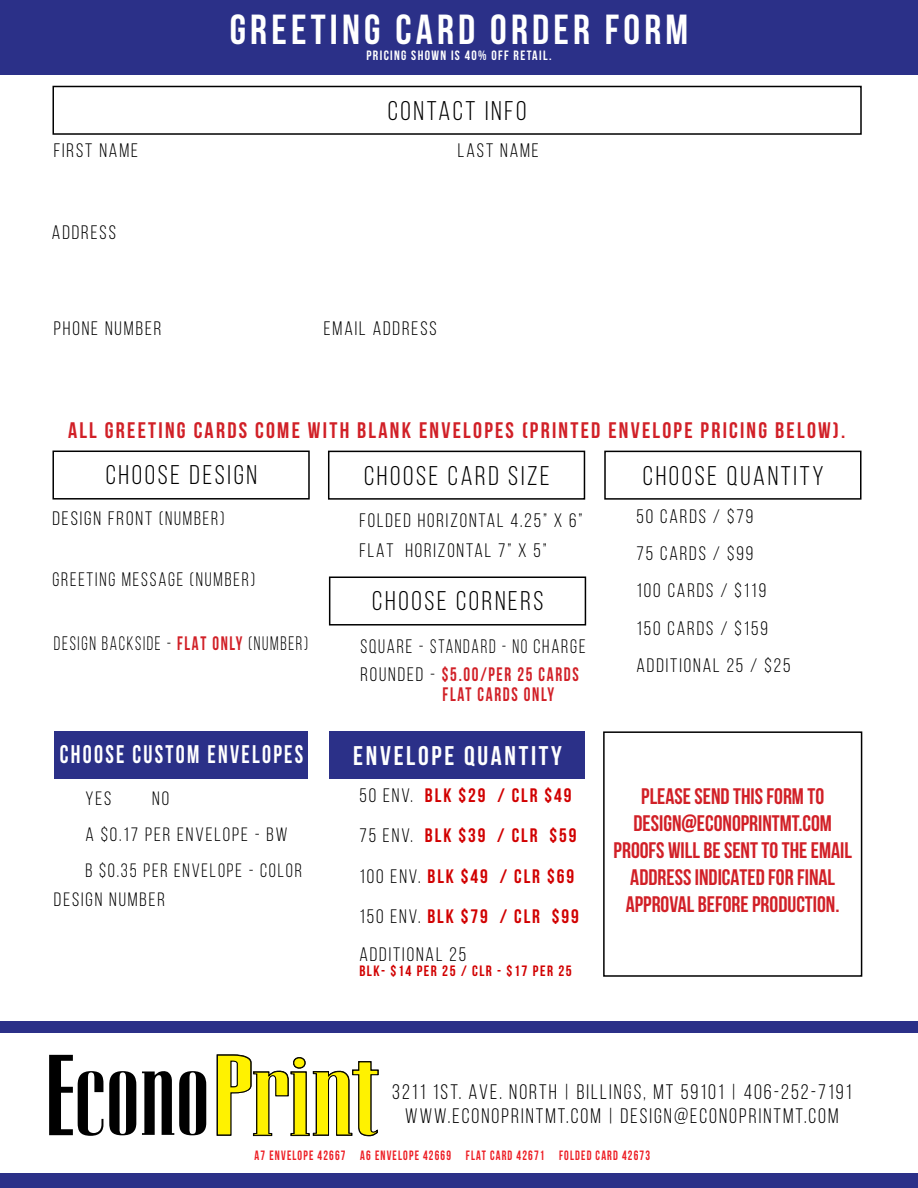
<style>
.page{position:relative;width:918px;height:1188px;background:#fff}
.page>*{position:absolute;margin:0;border:0;box-sizing:border-box;transform-origin:0 0}
.t1{font:700 42px "Bebas Neue";letter-spacing:.1em;color:#fff}
.t2{font:27px "Bebas Neue";letter-spacing:.1em;color:#000}
.t3{font:700 27px "Bebas Neue";letter-spacing:.1em;color:#fff}
.t4{font:700 25.5px "Bebas Neue";letter-spacing:.1em;color:#fff;scale:.89 1}
.t5{font:700 22.5px/27px "Bebas Neue";color:#d12027;text-align:center}
.t6{font:700 22.5px "Bebas Neue";letter-spacing:.1em;color:#d12027}
.t7{font:21px/24px "Bebas Neue";letter-spacing:.1em;color:#000;text-align:center}
.t8{font:19.5px/37.2px "Bebas Neue";letter-spacing:.1em;color:#000}
.t9{font:700 19.5px/40.3px "Bebas Neue";letter-spacing:.1em;color:#d10000}
.t10{font:19.5px/27.8px "Bebas Neue";letter-spacing:.1em;color:#000;scale:.95 1}
.t11{font:19.5px "Bebas Neue";letter-spacing:.1em;color:#000;scale:.86 1}
.t12{font:19.5px "Bebas Neue";letter-spacing:.1em;color:#000;scale:.94 1}
.t13{font:700 19.5px "Bebas Neue";letter-spacing:.1em;color:#d12027;scale:.87 1}
.t14{font:19.35px/36px "Bebas Neue";letter-spacing:.1em;color:#000}
.t15{font:700 15px "Bebas Neue";letter-spacing:.1em;color:#d10000}
.t16{font:700 13.5px "Bebas Neue";letter-spacing:.1em;color:#ed1d24;scale:.87 1}
.t17{font:700 13.5px "Bebas Neue";letter-spacing:.1em;color:#fff}
.s1{font-weight:700;color:#d12027}
.s2{font-weight:400;color:#000}
</style>
<div class="page">
<div style="left:0;top:0;width:918px;height:74px;background:#2b3088"></div>
<div style="left:0;top:1173px;width:918px;height:15px;background:#2b3088"></div>
<div style="left:0;top:1021px;width:918px;height:12px;background:#2b3088"></div>
<div style="left:52px;top:86px;width:810px;height:49px;border:2px solid #000"></div>
<div style="left:604px;top:451px;width:258px;height:49px;border:2px solid #000"></div>
<svg style="left:217px;top:1054px;width:162px;height:83px"></svg>
<svg style="left:109px;top:1071px;width:27px;height:64px"></svg>
<svg style="left:142px;top:1071px;width:64px;height:64px"></svg>
<svg style="left:49px;top:1055px;width:54px;height:81px"></svg>
<div style="left:329px;top:731px;width:256px;height:48px;background:#2b3088"></div>
<div style="left:52px;top:451px;width:258px;height:49px;border:2px solid #000"></div>
<div style="left:328px;top:451px;width:257px;height:49px;border:2px solid #000"></div>
<div style="left:329px;top:577px;width:257px;height:49px;border:2px solid #000"></div>
<div style="left:603px;top:731px;width:259px;height:246px;border:2px solid #000"></div>
<div style="left:54px;top:731px;width:254px;height:48px;background:#2b3088"></div>
<h1 class="t1" style="left:230px;top:6px;width:460px">GREETING CARD ORDER FORM</h1>
<p class="t17" style="left:366px;top:48px;width:187px">PRICING SHOWN IS 40% OFF RETAIL.</p>
<h2 class="t2" style="left:388px;top:96px;width:140px">CONTACT INFO</h2>
<p class="t8" style="left:54px;top:132px;width:86px">FIRST NAME</p>
<p class="t8" style="left:458px;top:132px;width:82px">LAST NAME</p>
<p class="t8" style="left:52px;top:214px;width:66px">ADDRESS</p>
<p class="t8" style="left:54px;top:309px;width:109px">PHONE NUMBER</p>
<p class="t8" style="left:324px;top:309px;width:114px">EMAIL ADDRESS</p>
<p class="t6" style="left:68px;top:417px;width:779px">ALL GREETING CARDS COME WITH BLANK ENVELOPES (PRINTED ENVELOPE PRICING BELOW).</p>
<h2 class="t2" style="left:106px;top:461px;width:153px">CHOOSE DESIGN</h2>
<p class="t8" style="left:52px;top:499px;width:173px">DESIGN FRONT (NUMBER)</p>
<p class="t12" style="left:52px;top:569px;width:217px">GREETING MESSAGE (NUMBER)</p>
<p class="t11" style="left:54px;top:633px;width:297px">DESIGN BACKSIDE - <span class="s1">FLAT ONLY</span> (NUMBER)</p>
<h3 class="t4" style="left:60px;top:741px;width:275px">CHOOSE CUSTOM ENVELOPES</h3>
<p class="t14" style="left:85px;top:780px;width:27px">YES</p>
<p class="t14" style="left:85px;top:780px;width:218px;text-indent:67px">NO<br>A $0.17 PER ENVELOPE - BW<br>B $0.35 PER ENVELOPE - COLOR</p>
<p class="t14" style="left:54px;top:881px;width:113px">DESIGN NUMBER</p>
<h2 class="t2" style="left:364px;top:461px;width:187px">CHOOSE CARD SIZE</h2>
<p class="t8" style="left:359px;top:505px;width:225px;line-height:30.2px">FOLDED HORIZONTAL 4.25” X 6”<br>FLAT HORIZONTAL 7” X 5”</p>
<h2 class="t2" style="left:372px;top:587px;width:173px">CHOOSE CORNERS</h2>
<p class="t10" style="left:360px;top:633px;width:239px">SQUARE - STANDARD - NO CHARGE<br>ROUNDED - <span class="s1">$5.00/PER 25 CARDS</span></p>
<p class="t13" style="left:443px;top:683px;width:130px">FLAT CARDS ONLY</p>
<h2 class="t3" style="left:353px;top:741px;width:210px">ENVELOPE QUANTITY</h2>
<p class="t9" style="left:359px;top:775px;width:221px"><span class="s2">50 ENV.</span> BLK $29 / CLR $49<br><span class="s2">75 ENV.</span> BLK $39 / CLR $59<br><span class="s2">100 ENV.</span> BLK $49 / CLR $69<br><span class="s2">150 ENV.</span> BLK $79 / CLR $99</p>
<p class="t8" style="left:359px;top:935px;width:108px">ADDITIONAL 25</p>
<p class="t15" style="left:359px;top:962px;width:214px">BLK- $14 PER 25 / CLR - $17 PER 25</p>
<h2 class="t2" style="left:643px;top:461px;width:182px">CHOOSE QUANTITY</h2>
<p class="t8" style="left:637px;top:497px;width:155px">50 CARDS / $79<br>75 CARDS / $99<br>100 CARDS / $119<br>150 CARDS / $159<br>ADDITIONAL 25 / $25</p>
<p class="t5" style="left:614px;top:783px;width:240px">PLEASE SEND THIS FORM TO<br>DESIGN@ECONOPRINTMT.COM<br>PROOFS WILL BE SENT TO THE EMAIL<br>ADDRESS INDICATED FOR FINAL<br>APPROVAL BEFORE PRODUCTION.</p>
<p class="t7" style="left:392px;top:1079px;width:461px">3211 1ST. AVE. NORTH | BILLINGS, MT 59101 | 406-252-7191<br>WWW.ECONOPRINTMT.COM | DESIGN@ECONOPRINTMT.COM</p>
<p class="t16" style="left:255px;top:1147px;width:456px">A7 ENVELOPE 42667 A6 ENVELOPE 42669 FLAT CARD 42671 FOLDED CARD 42673</p>
</div>
